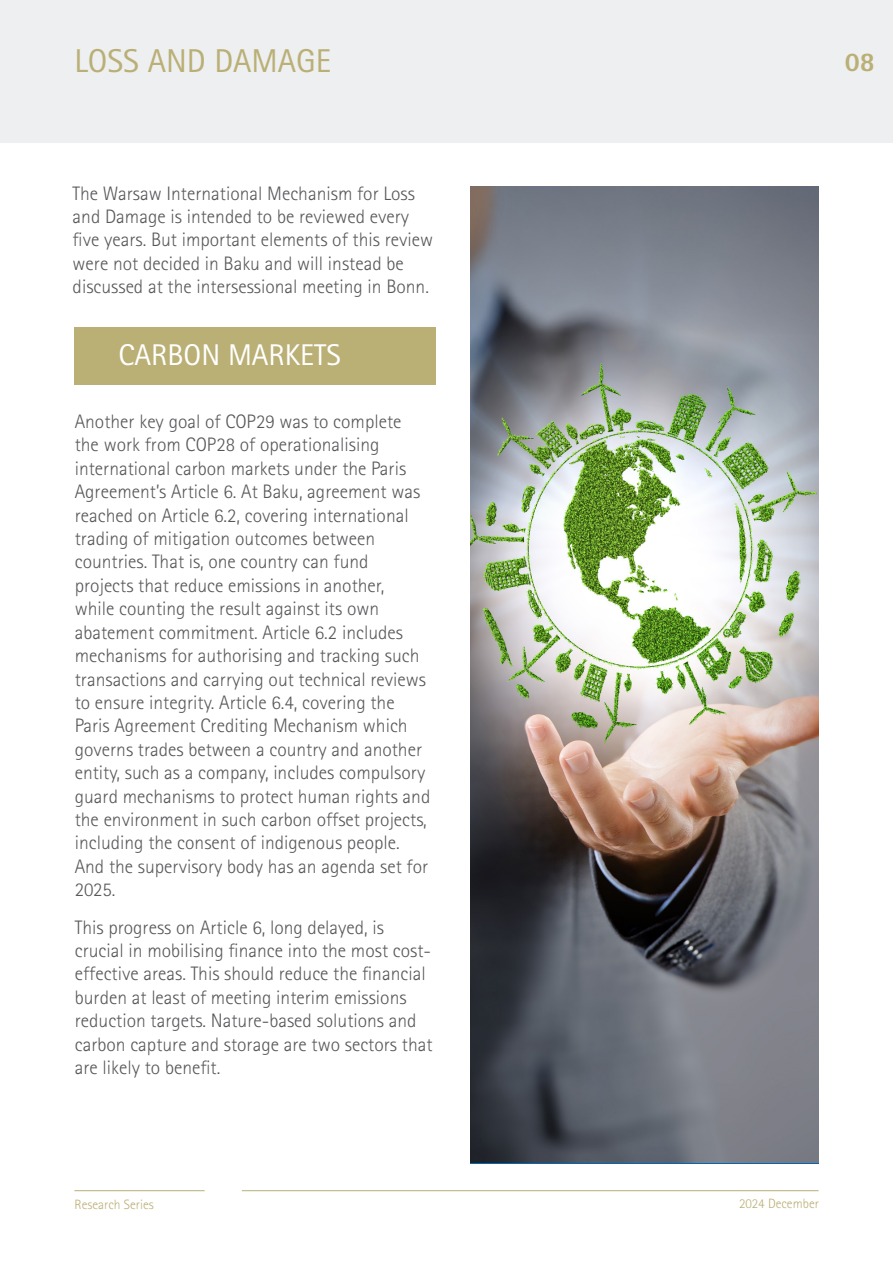
<style>
.page{position:relative;width:893px;height:1263px;background:#fff}
.page>*{position:absolute;margin:0;border:0;box-sizing:border-box;transform-origin:0 0}
.t1{font:33px "Rotis Sans Serif Std";color:#baaf75}
.t2{font:30px "Rotis Sans Serif Std";color:#fff}
.t3{font:800 27px "Rotis Sans Serif Std";color:#baaf75}
.t4{font:300 19.5px/23.4px "Rotis Sans Serif Std";color:#57585a}
.t5{font:300 13.5px "Rotis Sans Serif Std";color:#baaf75}
</style>
<div class="page">
<div style="left:0;top:0;width:893px;height:142px;background:#edeff0"></div>
<hr style="left:0;top:0;width:1px;height:143px;background:#baaf75">
<div style="left:74px;top:327px;width:362px;height:58px;background:#baaf75"></div>
<img style="left:470px;top:186px;width:349px;height:976px">
<hr style="left:74px;top:1190px;width:131px;height:1px;background:#baaf75">
<hr style="left:242px;top:1190px;width:577px;height:1px;background:#baaf75">
<p class="t1" style="left:74px;top:42px;width:258px">LOSS AND DAMAGE</p>
<p class="t3" style="left:845px;top:45px;width:32px">08</p>
<p class="t4" style="left:73px;top:181px;width:362px">The Warsaw International Mechanism for Loss and Damage is intended to be reviewed every five years. But important elements of this review were not decided in Baku and will instead be discussed at the intersessional meeting in Bonn.</p>
<p class="t2" style="left:119px;top:338px;width:224px">CARBON MARKETS</p>
<p class="t4" style="left:75px;top:410px;width:357px">Another key goal of COP29 was to complete the work from COP28 of operationalising international carbon markets under the Paris Agreement’s Article 6. At Baku, agreement was reached on Article 6.2, covering international trading of mitigation outcomes between countries. That is, one country can fund projects that reduce emissions in another,<br>while counting the result against its own abatement commitment. Article 6.2 includes mechanisms for authorising and tracking such transactions and carrying out technical reviews to ensure integrity. Article 6.4, covering the Paris Agreement Crediting Mechanism which governs trades between a country and another entity, such as a company, includes compulsory guard mechanisms to protect human rights and the environment in such carbon offset projects, including the consent of indigenous people.<br>And the supervisory body has an agenda set for 2025.</p>
<p class="t4" style="left:75px;top:915px;width:359px">This progress on Article 6, long delayed, is crucial in mobilising finance into the most cost&shy;effective areas. This should reduce the financial burden at least of meeting interim emissions reduction targets. Nature-based solutions and carbon capture and storage are two sectors that are likely to benefit.</p>
<p class="t5" style="left:74px;top:1197px;width:81px">Research Series</p>
<p class="t5" style="left:739px;top:1195px;width:81px">2024 December</p>
</div>
